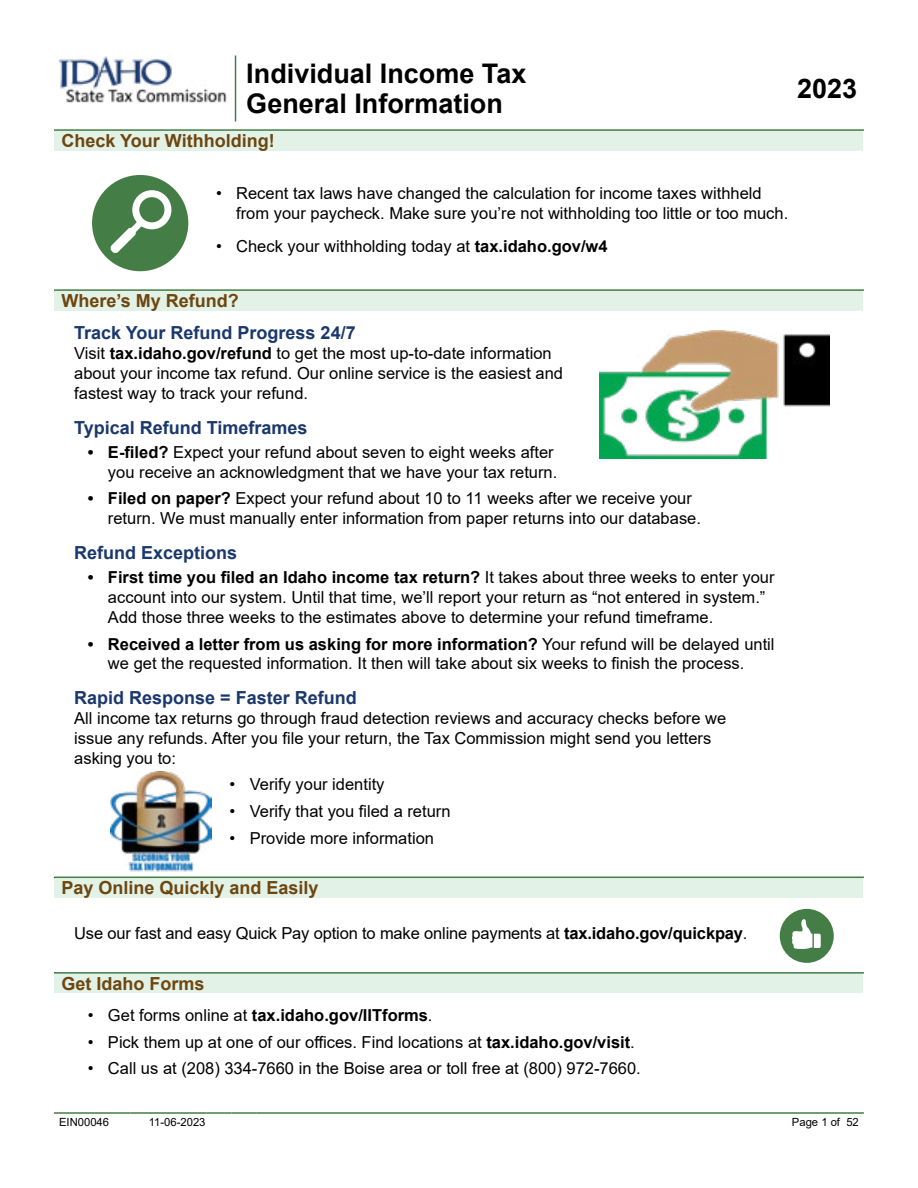
<style>
.page{position:relative;width:918px;height:1188px;background:#fff}
.page>*{position:absolute;margin:0;border:0;box-sizing:border-box;transform-origin:0 0}
.t1{font:700 27px/30px "Arial";color:#000}
.t2{font:700 18px "Arial";color:#1b386d}
.t3{font:700 18px "Arial";color:#6d4610}
.t4{font:16.5px/19.8px "Arial";color:#000}
.t5{font:700 16.5px "Arial";color:#000}
.t6{font:11.25px "Arial";color:#000}
.s1{font-weight:700}
.s2{font-weight:400}
</style>
<div class="page">
<hr style="left:235px;top:55px;width:1px;height:66px;background:#447d46">
<img style="left:58px;top:56px;width:169px;height:47px">
<hr style="left:54px;top:1112px;width:77px;height:2px;background:#447d46">
<hr style="left:131px;top:1112px;width:75px;height:2px;background:#447d46">
<hr style="left:206px;top:1112px;width:26px;height:2px;background:#447d46">
<hr style="left:232px;top:1112px;width:25px;height:2px;background:#447d46">
<hr style="left:257px;top:1112px;width:202px;height:2px;background:#447d46">
<hr style="left:459px;top:1112px;width:405px;height:2px;background:#447d46">
<img style="left:600px;top:331px;width:229px;height:128px">
<img style="left:110px;top:771px;width:101px;height:101px">
<div style="left:92px;top:175px;width:96px;height:96px;background:#447d46;border-radius:50%"></div>
<div style="left:132px;top:190px;width:39px;height:39px;border:7px solid #fff;border-radius:50%"></div>
<svg style="left:110px;top:217px;width:37px;height:36px"></svg>
<div style="left:55px;top:130px;width:808px;height:20px;background:#e3f2e7"></div>
<hr style="left:54px;top:129px;width:810px;height:2px;background:#447d46">
<div style="left:55px;top:290px;width:808px;height:20px;background:#e3f2e7"></div>
<hr style="left:54px;top:289px;width:810px;height:2px;background:#447d46">
<div style="left:55px;top:877px;width:808px;height:21px;background:#e3f2e7"></div>
<hr style="left:54px;top:877px;width:810px;height:1px;background:#447d46">
<div style="left:55px;top:973px;width:808px;height:20px;background:#e3f2e7"></div>
<hr style="left:54px;top:972px;width:810px;height:2px;background:#447d46">
<div style="left:780px;top:909px;width:54px;height:54px;background:#447d46;border-radius:50%"></div>
<svg style="left:792px;top:919px;width:29px;height:30px"></svg>
<h1 class="t1" style="left:246px;top:59px;width:282px">Individual Income Tax<br>General Information</h1>
<p class="t3" style="left:62px;top:128px;width:215px">Check Your Withholding!</p>
<p class="t4" style="left:236px;top:184px;width:554px;text-indent:-20px">• Recent tax laws have changed the calculation for income taxes withheld from your paycheck. Make sure you’re not withholding too little or too much.</p>
<p class="t4" style="left:216px;top:237px;width:393px">• Check your withholding today at <span class="s1">tax.idaho.gov/w4</span></p>
<p class="t3" style="left:62px;top:288px;width:179px">Where’s My Refund?</p>
<p class="t2" style="left:74px;top:320px;width:283px">Track Your Refund Progress 24/7</p>
<p class="t4" style="left:74px;top:343px;width:490px">Visit <span class="s1">tax.idaho.gov/refund</span> to get the most up-to-date information about your income tax refund. Our online service is the easiest and fastest way to track your refund.</p>
<p class="t2" style="left:74px;top:415px;width:235px">Typical Refund Timeframes</p>
<p class="t4" style="left:88px;top:442px;width:471px;text-align:right"><span class="s1">• E-filed?</span> Expect your refund about seven to eight weeks after you receive an acknowledgment that we have your tax return.</p>
<p class="t4" style="left:108px;top:489px;width:595px;text-indent:-20px"><span class="s1">• Filed on paper?</span> Expect your refund about 10 to 11 weeks after we receive your return. We must manually enter information from paper returns into our database.</p>
<p class="t2" style="left:74px;top:540px;width:165px">Refund Exceptions</p>
<p class="t4" style="left:108px;top:568px;width:668px;text-indent:-20px"><span class="s1">• First time you filed an Idaho income tax return?</span> It takes about three weeks to enter your account into our system. Until that time, we’ll report your return as “not entered in system.”<br>Add those three weeks to the estimates above to determine your refund timeframe.</p>
<p class="t4" style="left:108px;top:634px;width:668px;text-indent:-20px"><span class="s1">• Received a letter from us asking for more information?</span> Your refund will be delayed until we get the requested information. It then will take about six weeks to finish the process.</p>
<p class="t2" style="left:74px;top:685px;width:284px">Rapid Response = Faster Refund</p>
<p class="t4" style="left:74px;top:708px;width:654px">All income tax returns go through fraud detection reviews and accuracy checks before we issue any refunds. After you file your return, the Tax Commission might send you letters asking you to:</p>
<p class="t4" style="left:229px;top:775px;width:157px">• Verify your identity</p>
<p class="t4" style="left:229px;top:801px;width:223px">• Verify that you filed a return</p>
<p class="t4" style="left:229px;top:828px;width:206px">• Provide more information</p>
<p class="t3" style="left:62px;top:875px;width:259px">Pay Online Quickly and Easily</p>
<p class="t4" style="left:74px;top:923px;width:675px">Use our fast and easy Quick Pay option to make online payments at <span class="s1">tax.idaho.gov/quickpay</span>.</p>
<p class="t3" style="left:62px;top:971px;width:145px">Get Idaho Forms</p>
<p class="t5" style="left:88px;top:1004px;width:346px"><span class="s2">• Get forms online at</span> tax.idaho.gov/IITforms<span class="s2">.</span></p>
<p class="t4" style="left:88px;top:1032px;width:549px">• Pick them up at one of our offices. Find locations at <span class="s1">tax.idaho.gov/visit</span>.</p>
<p class="t4" style="left:88px;top:1058px;width:555px">• Call us at (208) 334-7660 in the Boise area or toll free at (800) 972-7660.</p>
<h1 class="t1" style="left:797px;top:74px;width:62px">2023</h1>
<p class="t6" style="left:59px;top:1114px;width:52px">EIN00046</p>
<p class="t6" style="left:149px;top:1114px;width:58px">11-06-2023</p>
<p class="t6" style="left:792px;top:1114px;width:68px">Page 1 of 52</p>
</div>
